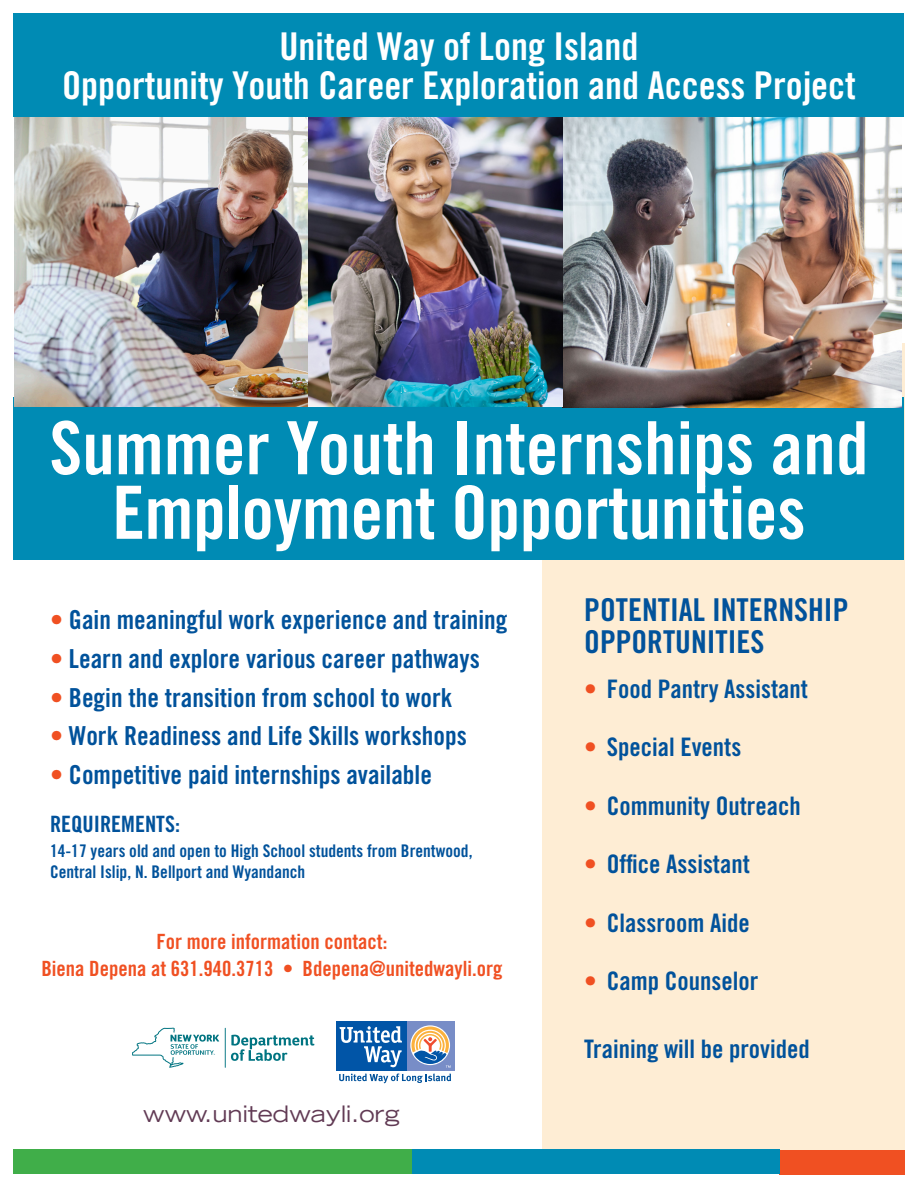
<style>
.page{position:relative;width:918px;height:1188px;background:#fff}
.page>*{position:absolute;margin:0;border:0;box-sizing:border-box;transform-origin:0 0}
.t1{font:73.5px/64.5px "Trade Gothic Bold Cond Twenty";letter-spacing:-.005em;color:#fff;text-align:center}
.t2{font:38.25px/39px "Trade Gothic Bold Cond Twenty";color:#fff;text-align:center}
.t3{font:31.5px/31.5px "Trade Gothic Bold Cond Twenty";color:#01529b}
.t4{font:26.1px "Trade Gothic Bold Cond Twenty";color:#01529b}
.t5{font:25.5px "Trade Gothic Bold Cond Twenty";color:#01529b}
.t6{font:expanded 22.65px "Trade Gothic LH";color:#613a54}
.t7{font:22.5px "Trade Gothic Bold Cond Twenty";color:#01529b}
.t8{font:21px/26.7px "Trade Gothic Bold Cond Twenty";color:#f05022;text-align:center}
.t9{font:17.4px/20.9px "Trade Gothic Bold Cond Twenty";color:#01529b}
.s1{color:#f05022}
</style>
<div class="page">
<div style="left:542px;top:343px;width:362px;height:819px;background:#feedd4"></div>
<div style="left:779px;top:1150px;width:125px;height:24px;background:#f05022"></div>
<div style="left:14px;top:1150px;width:398px;height:24px;background:#40ae49"></div>
<div style="left:412px;top:1150px;width:367px;height:24px;background:#008bb4"></div>
<div style="left:14px;top:397px;width:890px;height:162px;background:#008bb4"></div>
<svg style="left:339px;top:1074px;width:112px;height:9px"></svg>
<svg style="left:336px;top:1021px;width:119px;height:50px"></svg>
<div style="left:406px;top:1021px;width:48px;height:49px;background:#788dc7"></div>
<svg style="left:410px;top:1025px;width:40px;height:40px"></svg>
<div style="left:336px;top:1021px;width:70px;height:49px;background:#0155a7"></div>
<svg style="left:340px;top:1026px;width:62px;height:41px"></svg>
<svg style="left:411px;top:1027px;width:40px;height:41px"></svg>
<svg style="left:231px;top:1035px;width:83px;height:26px"></svg>
<hr style="left:225px;top:1028px;width:1px;height:40px;background:#007481">
<svg style="left:132px;top:1028px;width:87px;height:40px"></svg>
<img style="left:14px;top:117px;width:888px;height:290px">
<div style="left:14px;top:14px;width:890px;height:103px;background:#008bb4"></div>
<h2 class="t2" style="left:62px;top:27px;width:795px">United Way of Long Island<br>Opportunity Youth Career Exploration and Access Project</h2>
<h1 class="t1" style="left:50px;top:415px;width:820px">Summer Youth Internships and<br>Employment Opportunities</h1>
<p class="t4" style="left:50px;top:604px;width:459px"><span class="s1">•</span> Gain meaningful work experience and training</p>
<p class="t4" style="left:50px;top:643px;width:431px"><span class="s1">•</span> Learn and explore various career pathways</p>
<p class="t4" style="left:50px;top:681px;width:404px"><span class="s1">•</span> Begin the transition from school to work</p>
<p class="t4" style="left:50px;top:720px;width:418px"><span class="s1">•</span> Work Readiness and Life Skills workshops</p>
<p class="t4" style="left:50px;top:759px;width:383px"><span class="s1">•</span> Competitive paid internships available</p>
<p class="t7" style="left:50px;top:810px;width:131px">REQUIREMENTS:</p>
<p class="t9" style="left:50px;top:840px;width:424px">14-17 years old and open to High School students from Brentwood,<br>Central Islip, N. Bellport and Wyandanch</p>
<p class="t8" style="left:41px;top:928px;width:462px">For more information contact:<br>Biena Depena at 631.940.3713 • Bdepena@unitedwayli.org</p>
<p class="t6" style="left:143px;top:1099px;width:258px">www.unitedwayli.org</p>
<p class="t3" style="left:584px;top:594px;width:266px">POTENTIAL INTERNSHIP<br>OPPORTUNITIES</p>
<p class="t5" style="left:584px;top:673px;width:225px"><span class="s1">•</span> Food Pantry Assistant</p>
<p class="t5" style="left:584px;top:732px;width:158px"><span class="s1">•</span> Special Events</p>
<p class="t5" style="left:584px;top:790px;width:218px"><span class="s1">•</span> Community Outreach</p>
<p class="t5" style="left:584px;top:849px;width:167px"><span class="s1">•</span> Office Assistant</p>
<p class="t5" style="left:584px;top:907px;width:167px"><span class="s1">•</span> Classroom Aide</p>
<p class="t5" style="left:584px;top:966px;width:175px"><span class="s1">•</span> Camp Counselor</p>
<p class="t5" style="left:584px;top:1033px;width:227px">Training will be provided</p>
</div>
